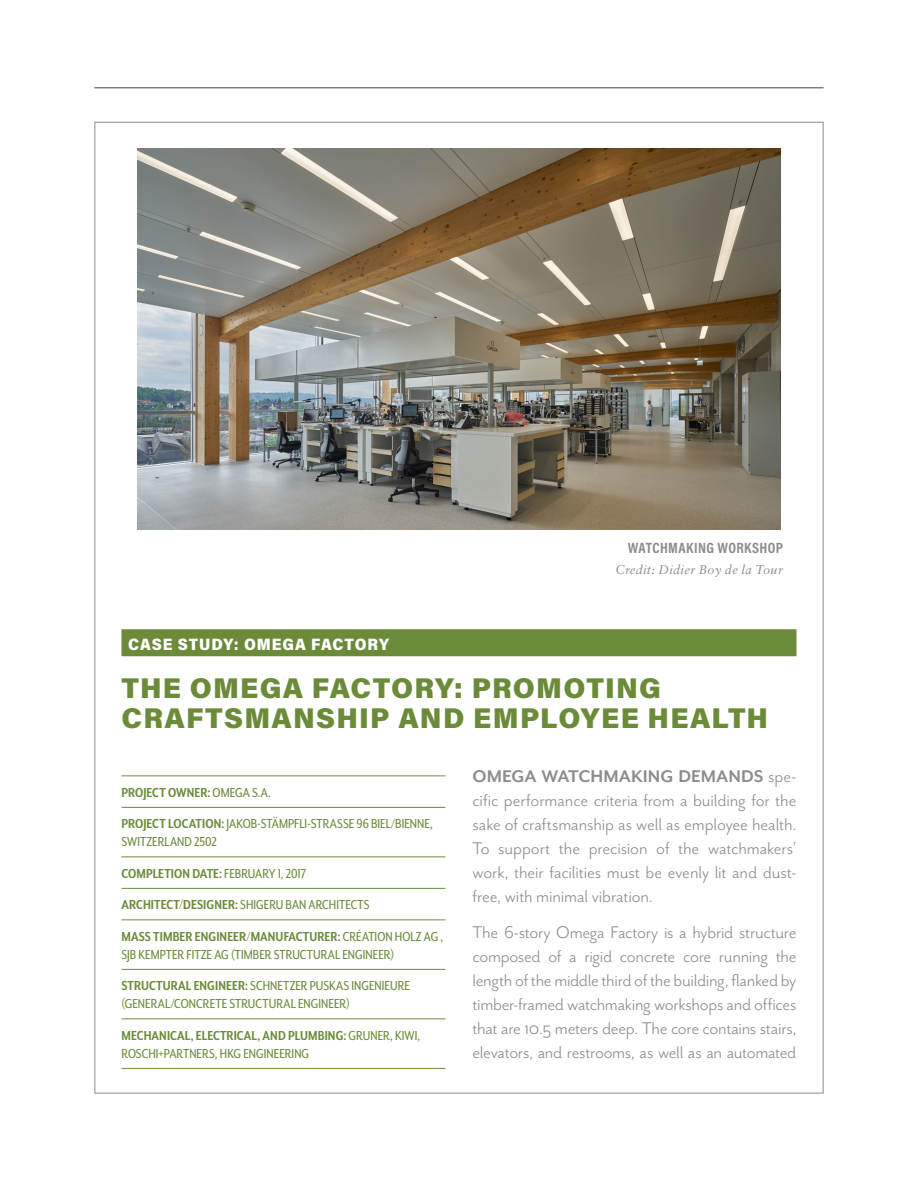
<style>
.page{position:relative;width:918px;height:1188px;background:#fff}
.page>*{position:absolute;margin:0;border:0;box-sizing:border-box;transform-origin:0 0}
.t1{font:900 28.5px/30px "Acumin Pro";letter-spacing:.04em;color:#6b8b39}
.t2{font:19.5px/24px "Mr Eaves San OT";letter-spacing:-.01em;color:#8a8c8e;text-align:justify}
.t3{font:900 16.5px "Acumin Pro Semi Cond";letter-spacing:.055em;color:#fff}
.t4{font:15px/18px "Mr Eaves XL San Nar OT";letter-spacing:.005em;color:#6b8b39}
.t5{font:700 15px "Mr Eaves XL Mod Nar OT";letter-spacing:.005em;color:#6b8b39}
.t6{font:700 15px "Acumin Pro Cond";letter-spacing:.025em;color:#8a8c8e}
.t7{font:italic 12.75px "Sabon LT Pro";letter-spacing:.025em;color:#8a8c8e}
.s1{font-family:"Mr Eaves XL San Nar OT";font-weight:400}
.s2{font-family:"Mr Eaves XL Mod Nar OT";font-weight:700}
.s3{font-weight:700}
</style>
<div class="page">
<hr style="left:94px;top:87px;width:730px;height:1px;background:#7f756f">
<div style="left:122px;top:629px;width:674px;height:27px;background:#6b8b39"></div>
<hr style="left:122px;top:776px;width:324px;height:1px;background:#6b8b39">
<hr style="left:122px;top:807px;width:324px;height:1px;background:#6b8b39">
<hr style="left:122px;top:856px;width:324px;height:1px;background:#6b8b39">
<hr style="left:122px;top:888px;width:324px;height:1px;background:#6b8b39">
<hr style="left:122px;top:920px;width:324px;height:1px;background:#6b8b39">
<hr style="left:122px;top:969px;width:324px;height:1px;background:#6b8b39">
<hr style="left:122px;top:1018px;width:324px;height:1px;background:#6b8b39">
<hr style="left:122px;top:1068px;width:324px;height:1px;background:#6b8b39">
<img style="left:137px;top:149px;width:644px;height:381px">
<p class="t6" style="left:628px;top:537px;width:157px">WATCHMAKING WORKSHOP</p>
<p class="t7" style="left:615px;top:561px;width:169px">Credit: Didier Boy de la Tour</p>
<p class="t3" style="left:128px;top:632px;width:262px">CASE STUDY: OMEGA FACTORY</p>
<h1 class="t1" style="left:122px;top:671px;width:648px">THE OMEGA FACTORY: PROMOTING<br>CRAFTSMANSHIP AND EMPLOYEE HEALTH</h1>
<p class="t5" style="left:122px;top:784px;width:151px">PROJECT OWNER: <span class="s1">OMEGA S.A.</span></p>
<p class="t4" style="left:122px;top:814px;width:313px"><span class="s2">PROJECT LOCATION:</span> JAKOB-STÄMPFLI-STRASSE 96 BIEL/BIENNE,<br>SWITZERLAND 2502</p>
<p class="t5" style="left:122px;top:865px;width:186px">COMPLETION DATE: <span class="s1">FEBRUARY 1, 2017</span></p>
<p class="t4" style="left:122px;top:895px;width:250px"><span class="s2">ARCHITECT/DESIGNER:</span> SHIGERU BAN ARCHITECTS</p>
<p class="t5" style="left:122px;top:928px;width:323px">MASS TIMBER ENGINEER/MANUFACTURER: <span class="s1">CRÉATION HOLZ AG ,</span></p>
<p class="t4" style="left:122px;top:938px;width:290px;line-height:31.5px">SJB KEMPTER FITZE AG (TIMBER STRUCTURAL ENGINEER)<br><span class="s2">STRUCTURAL ENGINEER:</span> SCHNETZER PUSKAS INGENIEURE</p>
<p class="t4" style="left:122px;top:994px;width:230px">(GENERAL/CONCRETE STRUCTURAL ENGINEER)</p>
<p class="t5" style="left:122px;top:1027px;width:300px">MECHANICAL, ELECTRICAL, AND PLUMBING: <span class="s1">GRUNER, KIWI,</span></p>
<p class="t4" style="left:122px;top:1044px;width:189px">ROSCHI+PARTNERS, HKG ENGINEERING</p>
<p class="t2" style="left:472px;top:764px;width:326px"><span class="s3">OMEGA WATCHMAKING DEMANDS</span> spe&shy;cific performance criteria from a building for the sake of craftsmanship as well as employee health.<br>To support the precision of the watchmakers’ work, their facilities must be evenly lit and dust&shy;free, with minimal vibration.</p>
<p class="t2" style="left:472px;top:920px;width:326px">The 6-story Omega Factory is a hybrid structure composed of a rigid concrete core running the length of the middle third of the building, flanked by timber-framed watchmaking workshops and offices that are 10.5 meters deep. The core contains stairs, elevators, and restrooms, as well as an automated</p>
</div>
